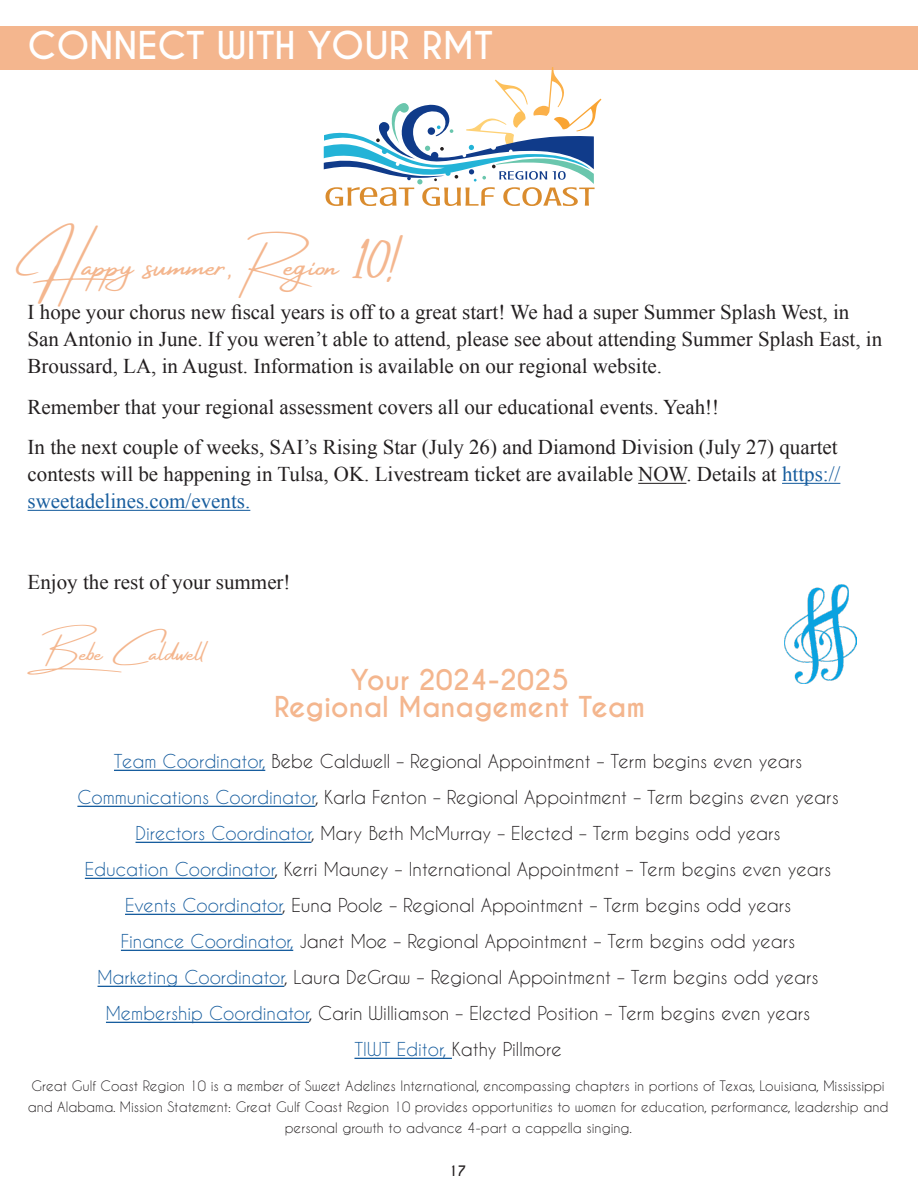
<style>
.page{position:relative;width:918px;height:1188px;background:#fff}
.page>*{position:absolute;margin:0;border:0;box-sizing:border-box;transform-origin:0 0}
.body_text{font:36px "Amsterdam Four ttf";color:#f4b68e}
.body_text-2{font:700 36px "Caviar Dreams";color:#fff}
.body_text-3{font:700 27px "Caviar Dreams";color:#f4b68e}
.body_text-4{font:27px "Amsterdam Four ttf";color:#f4b68e}
.body_text-5{font:21px/27px "Times New Roman";color:#231f20}
.Cutline{font:18px "Caviar Dreams";color:#231f20}
.Cutline-2{font:13.5px/21px "Caviar Dreams";color:#231f20;text-align:center}
.t1{font:700 13.5px "Caviar Dreams";color:#231f20}
.s1{color:#175d9e}
</style>
<div class="page">
<hr style="left:638px;top:483px;width:48px;height:1px;background:#231f20">
<hr style="left:782px;top:483px;width:58px;height:1px;background:#175d9e">
<hr style="left:28px;top:510px;width:222px;height:1px;background:#175d9e">
<div style="left:0;top:26px;width:918px;height:44px;background:#f4b68e"></div>
<hr style="left:114px;top:770px;width:151px;height:1px;background:#175d9e">
<hr style="left:77px;top:806px;width:238px;height:1px;background:#175d9e">
<hr style="left:136px;top:842px;width:176px;height:1px;background:#175d9e">
<hr style="left:85px;top:878px;width:190px;height:1px;background:#175d9e">
<hr style="left:125px;top:914px;width:157px;height:1px;background:#175d9e">
<hr style="left:121px;top:950px;width:172px;height:1px;background:#175d9e">
<hr style="left:98px;top:986px;width:186px;height:1px;background:#175d9e">
<hr style="left:106px;top:1022px;width:203px;height:1px;background:#175d9e">
<hr style="left:354px;top:1058px;width:98px;height:1px;background:#175d9e">
<svg style="left:324px;top:67px;width:277px;height:139px"></svg>
<div style="left:431px;top:152px;width:7px;height:7px;background:#103b8a;border-radius:50%"></div>
<div style="left:379px;top:122px;width:10px;height:10px;background:#103b8a;border-radius:50%"></div>
<img style="left:785px;top:584px;width:71px;height:100px">
<p class="body_text-2" style="left:28px;top:23px;width:467px">CONNECT WITH YOUR RMT</p>
<p class="body_text" style="left:28px;top:245px;width:366px">Happy summer, Region 10!</p>
<p class="body_text-5" style="left:28px;top:298px;width:856px">I hope your chorus new fiscal years is off to a great start! We had a super Summer Splash West, in<br>San Antonio in June. If you weren’t able to attend, please see about attending Summer Splash East, in<br>Broussard, LA, in August. Information is available on our regional website.</p>
<p class="body_text-5" style="left:28px;top:393px;width:693px">Remember that your regional assessment covers all our educational events. Yeah!!</p>
<p class="body_text-5" style="left:28px;top:433px;width:814px">In the next couple of weeks, SAI’s Rising Star (July 26) and Diamond Division (July 27) quartet contests will be happening in Tulsa, OK. Livestream ticket are available NOW. Details at <span class="s1">https:// sweetadelines.com/events.</span></p>
<p class="body_text-5" style="left:28px;top:568px;width:265px">Enjoy the rest of your summer!</p>
<p class="body_text-4" style="left:28px;top:638px;width:182px">Bebe Caldwell</p>
<p class="body_text-3" style="left:351px;top:663px;width:220px">Your 2024-2025</p>
<p class="body_text-3" style="left:274px;top:690px;width:373px">Regional Management Team</p>
<p class="Cutline" style="left:114px;top:751px;width:690px"><span class="s1">Team Coordinator,</span> Bebe Caldwell – Regional Appointment – Term begins even years</p>
<p class="Cutline" style="left:77px;top:787px;width:763px"><span class="s1">Communications Coordinator</span>, Karla Fenton – Regional Appointment – Term begins even years</p>
<p class="Cutline" style="left:136px;top:823px;width:647px"><span class="s1">Directors Coordinator</span>, Mary Beth McMurray – Elected – Term begins odd years</p>
<p class="Cutline" style="left:85px;top:859px;width:748px"><span class="s1">Education Coordinator</span>, Kerri Mauney – International Appointment – Term begins even years</p>
<p class="Cutline" style="left:125px;top:895px;width:668px"><span class="s1">Events Coordinator</span>, Euna Poole – Regional Appointment – Term begins odd years</p>
<p class="Cutline" style="left:121px;top:931px;width:676px"><span class="s1">Finance Coordinator,</span> Janet Moe – Regional Appointment – Term begins odd years</p>
<p class="Cutline" style="left:98px;top:967px;width:723px"><span class="s1">Marketing Coordinator</span>, Laura DeGraw – Regional Appointment – Term begins odd years</p>
<p class="Cutline" style="left:106px;top:1003px;width:706px"><span class="s1">Membership Coordinator</span>, Carin Williamson – Elected Position – Term begins even years</p>
<p class="Cutline" style="left:354px;top:1039px;width:209px"><span class="s1">TIWT Editor,</span> Kathy Pillmore</p>
<p class="Cutline-2" style="left:28px;top:1075px;width:862px">Great Gulf Coast Region 10 is a member of Sweet Adelines International, encompassing chapters in portions of Texas, Louisiana, Mississippi and Alabama. Mission Statement: Great Gulf Coast Region 10 provides opportunities to women for education, performance, leadership and personal growth to advance 4-part a cappella singing.</p>
<p class="t1" style="left:448px;top:1163px;width:20px">17</p>
</div>
